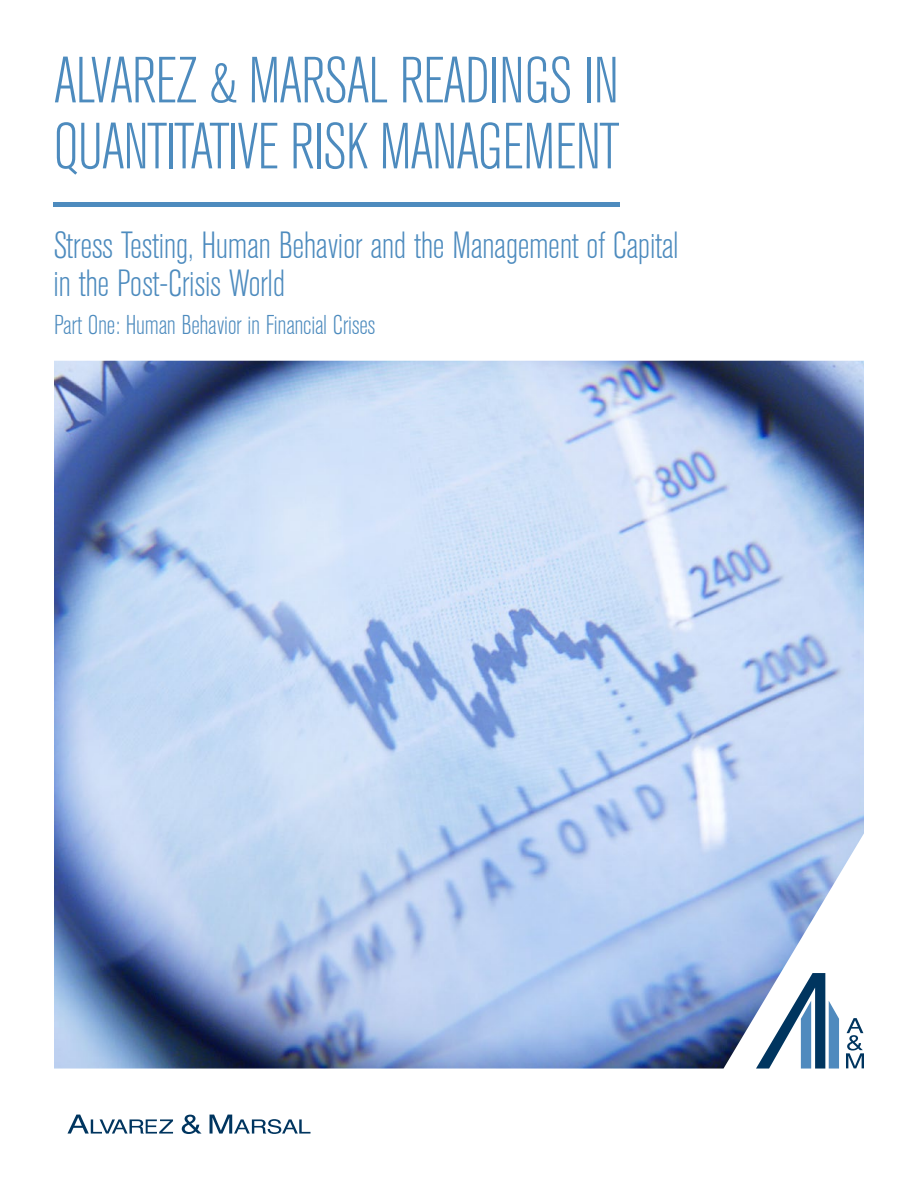
<style>
.page{position:relative;width:918px;height:1188px;background:#fff}
.page>*{position:absolute;margin:0;border:0;box-sizing:border-box;transform-origin:0 0}
.t1{font:300 condensed 64.5px/66px "Akzidenz Grotesk BE";letter-spacing:-.03em;color:#4d8bbe}
.t2{font:300 condensed 37.5px/37.5px "Akzidenz Grotesk BE";letter-spacing:-.01em;color:#4d8bbe}
.t3{font:300 condensed 27px "Akzidenz Grotesk BE";letter-spacing:-.01em;color:#4d8bbe}
</style>
<div class="page">
<img style="left:54px;top:361px;width:810px;height:708px">
<svg style="left:67px;top:1115px;width:106px;height:19px"></svg>
<svg style="left:182px;top:1115px;width:20px;height:19px"></svg>
<svg style="left:210px;top:1115px;width:100px;height:19px"></svg>
<svg style="left:846px;top:1018px;width:18px;height:50px"></svg>
<svg style="left:756px;top:973px;width:83px;height:96px"></svg>
<div style="left:53px;top:202px;width:567px;height:5px;background:#4d8bbe"></div>
<h1 class="t1" style="left:53px;top:49px;width:568px">ALVAREZ &amp; MARSAL READINGS IN<br>QUANTITATIVE RISK MANAGEMENT</h1>
<p class="t2" style="left:53px;top:228px;width:627px">Stress Testing, Human Behavior and the Management of Capital in the Post-Crisis World</p>
<p class="t3" style="left:54px;top:311px;width:323px">Part One: Human Behavior in Financial Crises</p>
</div>
